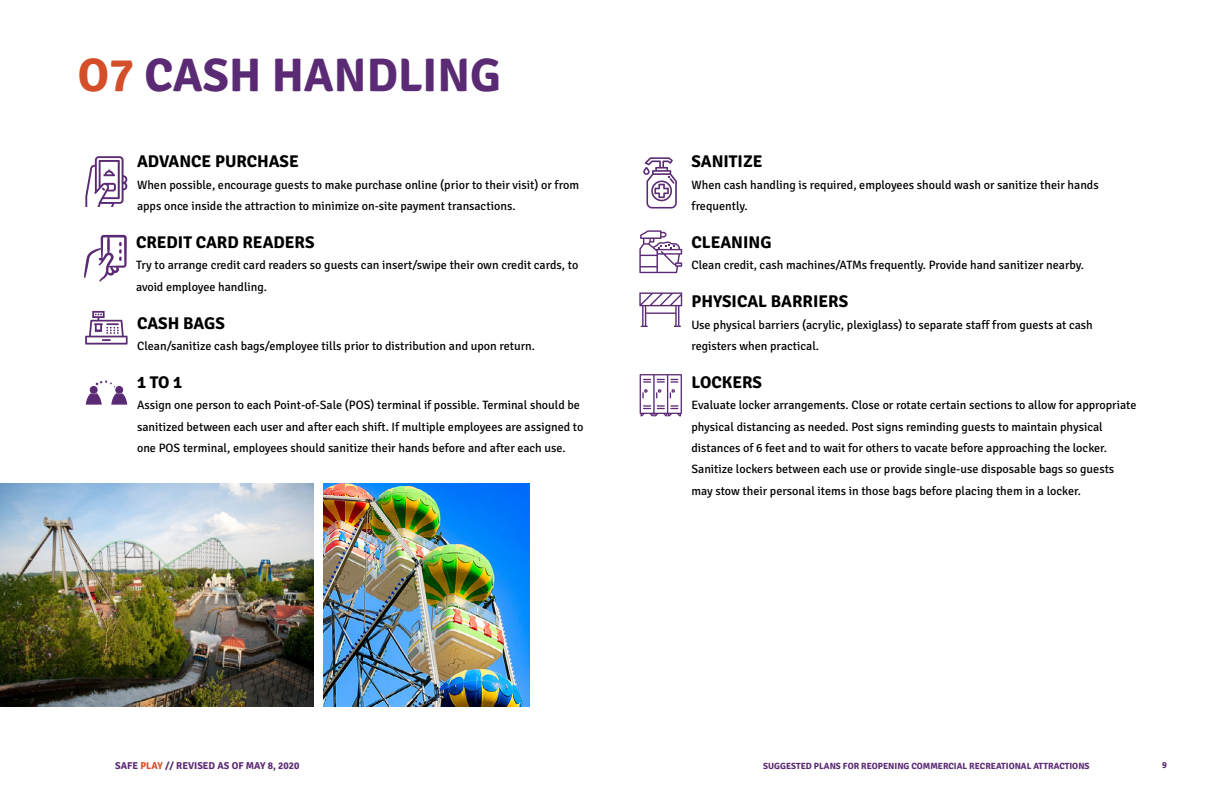
<style>
.page{position:relative;width:1224px;height:792px;background:#fff}
.page>*{position:absolute;margin:0;border:0;box-sizing:border-box;transform-origin:0 0}
.t1{font:700 47px "Signika";color:#5b2a74}
.t2{font:700 17px "Signika";color:#000}
.t3{font:12.1px/21.4px "Signika";color:#000}
.t4{font:700 10px "Signika";color:#5b2a74}
.t5{font:700 9px "Signika";color:#5b2a74}
.s1{color:#d34e29}
</style>
<div class="page">
<img style="left:324px;top:483px;width:205px;height:223px">
<img style="left:0;top:483px;width:314px;height:223px">
<svg style="left:85px;top:156px;width:43px;height:51px"></svg>
<svg style="left:643px;top:157px;width:34px;height:52px"></svg>
<svg style="left:639px;top:230px;width:43px;height:43px"></svg>
<svg style="left:639px;top:292px;width:43px;height:35px"></svg>
<svg style="left:640px;top:374px;width:42px;height:42px"></svg>
<svg style="left:84px;top:235px;width:43px;height:47px"></svg>
<svg style="left:85px;top:311px;width:43px;height:34px"></svg>
<div style="left:115px;top:386px;width:8px;height:8px;background:#5b2a74;border-radius:50%"></div>
<svg style="left:111px;top:393px;width:16px;height:12px"></svg>
<div style="left:90px;top:386px;width:8px;height:8px;background:#5b2a74;border-radius:50%"></div>
<svg style="left:86px;top:393px;width:16px;height:12px"></svg>
<svg style="left:96px;top:381px;width:19px;height:6px"></svg>
<h1 class="t1" style="left:78px;top:47px;width:425px"><span class="s1">O7</span> CASH HANDLING</h1>
<h2 class="t2" style="left:137px;top:151px;width:163px">ADVANCE PURCHASE</h2>
<p class="t3" style="left:137px;top:174px;width:444px">When possible, encourage guests to make purchase online (prior to their visit) or from apps once inside the attraction to minimize on-site payment transactions.</p>
<h2 class="t2" style="left:136px;top:232px;width:180px">CREDIT CARD READERS</h2>
<p class="t3" style="left:136px;top:255px;width:444px">Try to arrange credit card readers so guests can insert/swipe their own credit cards, to avoid employee handling.</p>
<h2 class="t2" style="left:137px;top:313px;width:89px">CASH BAGS</h2>
<p class="t3" style="left:137px;top:335px;width:400px">Clean/sanitize cash bags/employee tills prior to distribution and upon return.</p>
<h2 class="t2" style="left:137px;top:372px;width:47px">1 TO 1</h2>
<p class="t3" style="left:137px;top:395px;width:448px">Assign one person to each Point-of-Sale (POS) terminal if possible. Terminal should be sanitized between each user and after each shift. If multiple employees are assigned to one POS terminal, employees should sanitize their hands before and after each use.</p>
<h2 class="t2" style="left:691px;top:151px;width:73px">SANITIZE</h2>
<p class="t3" style="left:691px;top:174px;width:409px">When cash handling is required, employees should wash or sanitize their hands frequently.</p>
<h2 class="t2" style="left:691px;top:232px;width:82px">CLEANING</h2>
<p class="t3" style="left:691px;top:255px;width:394px">Clean credit, cash machines/ATMs frequently. Provide hand sanitizer nearby.</p>
<h2 class="t2" style="left:691px;top:291px;width:158px">PHYSICAL BARRIERS</h2>
<p class="t3" style="left:691px;top:314px;width:403px">Use physical barriers (acrylic, plexiglass) to separate staff from guests at cash registers when practical.</p>
<h2 class="t2" style="left:691px;top:372px;width:72px">LOCKERS</h2>
<p class="t3" style="left:691px;top:395px;width:447px">Evaluate locker arrangements. Close or rotate certain sections to allow for appropriate physical distancing as needed. Post signs reminding guests to maintain physical distances of 6 feet and to wait for others to vacate before approaching the locker.<br>Sanitize lockers between each use or provide single-use disposable bags so guests may stow their personal items in those bags before placing them in a locker.</p>
<p class="t4" style="left:115px;top:759px;width:186px">SAFE <span class="s1">PLAY</span> // REVISED AS OF MAY 8, 2020</p>
<p class="t5" style="left:763px;top:760px;width:328px">SUGGESTED PLANS FOR REOPENING COMMERCIAL RECREATIONAL ATTRACTIONS</p>
<p class="t5" style="left:1162px;top:759px;width:6px">9</p>
</div>
